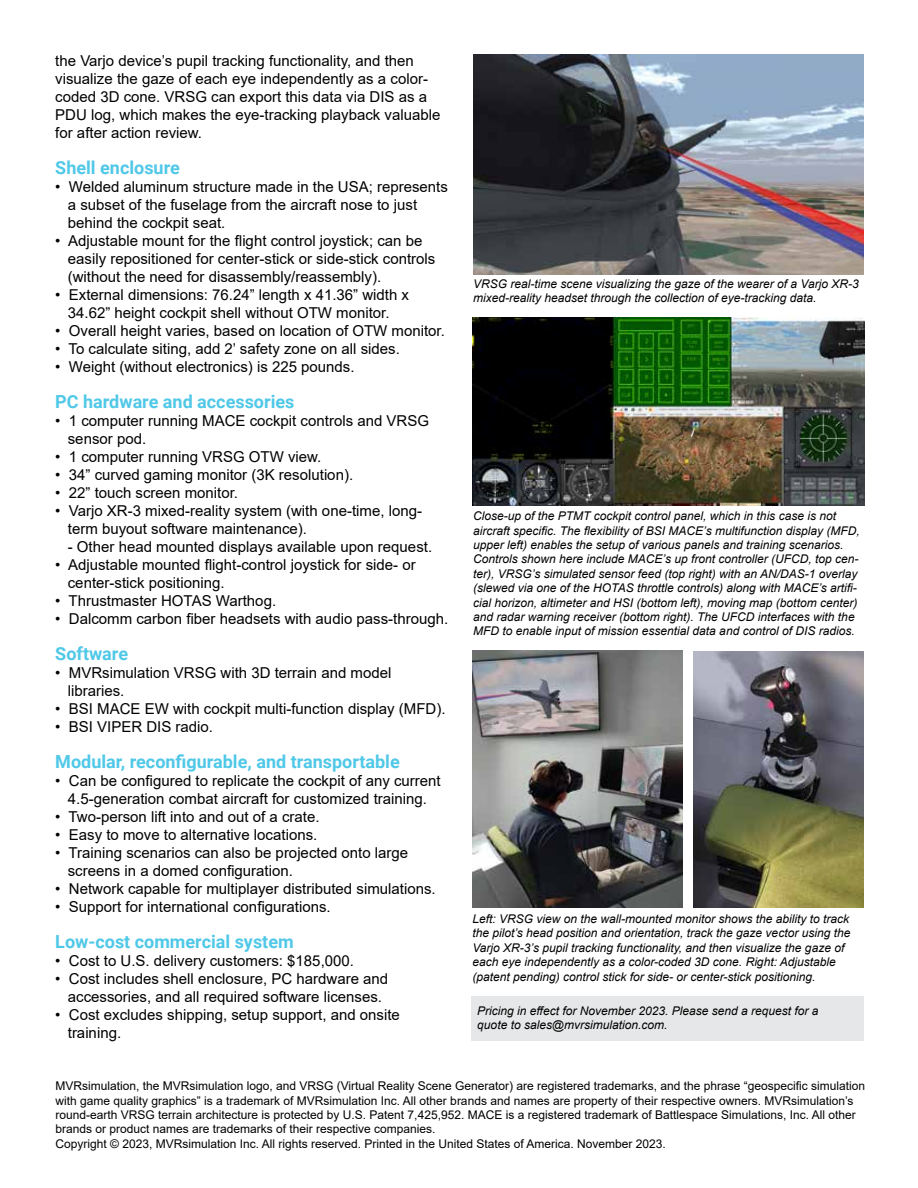
<style>
.page{position:relative;width:918px;height:1188px;background:#fff}
.page>*{position:absolute;margin:0;border:0;box-sizing:border-box;transform-origin:0 0}
.t1{font:700 18px "Roboto";color:#50c8e8}
.t2{font:15px/18px "Arial";color:#000}
.t3{font:italic 12px/14.4px "Arial";color:#000}
.t4{font:12px/14.4px "Arial";color:#000}
</style>
<div class="page">
<img style="left:472px;top:318px;width:392px;height:188px">
<img style="left:473px;top:54px;width:391px;height:221px">
<img style="left:472px;top:651px;width:211px;height:257px">
<img style="left:693px;top:651px;width:171px;height:257px">
<div style="left:471px;top:996px;width:393px;height:45px;background:#e6e7e8"></div>
<p class="t2" style="left:55px;top:52px;width:387px">the Varjo device’s pupil tracking functionality, and then visualize the gaze of each eye independently as a color&shy;coded 3D cone. VRSG can export this data via DIS as a PDU log, which makes the eye-tracking playback valuable for after action review.</p>
<p class="t1" style="left:55px;top:155px;width:126px">Shell enclosure</p>
<p class="t2" style="left:68px;top:178px;width:382px;text-indent:-13px">• Welded aluminum structure made in the USA; represents a subset of the fuselage from the aircraft nose to just behind the cockpit seat.</p>
<p class="t2" style="left:68px;top:232px;width:369px;text-indent:-13px">• Adjustable mount for the flight control joystick; can be easily repositioned for center-stick or side-stick controls (without the need for disassembly/reassembly).</p>
<p class="t2" style="left:55px;top:286px;width:355px;text-align:center">• External dimensions: 76.24” length x 41.36” width x<br>34.62” height cockpit shell without OTW monitor.</p>
<p class="t2" style="left:55px;top:322px;width:391px">• Overall height varies, based on location of OTW monitor.</p>
<p class="t2" style="left:55px;top:340px;width:346px">• To calculate siting, add 2’ safety zone on all sides.</p>
<p class="t2" style="left:55px;top:358px;width:301px">• Weight (without electronics) is 225 pounds.</p>
<p class="t1" style="left:55px;top:389px;width:241px">PC hardware and accessories</p>
<p class="t2" style="left:68px;top:412px;width:363px;text-indent:-13px">• 1 computer running MACE cockpit controls and VRSG sensor pod.</p>
<p class="t2" style="left:55px;top:448px;width:268px">• 1 computer running VRSG OTW view.</p>
<p class="t2" style="left:55px;top:466px;width:299px">• 34” curved gaming monitor (3K resolution).</p>
<p class="t2" style="left:55px;top:484px;width:184px">• 22” touch screen monitor.</p>
<p class="t2" style="left:68px;top:502px;width:356px;text-indent:-13px">• Varjo XR-3 mixed-reality system (with one-time, long&shy;term buyout software maintenance).</p>
<p class="t2" style="left:68px;top:538px;width:366px">- Other head mounted displays available upon request.</p>
<p class="t2" style="left:68px;top:556px;width:349px;text-indent:-13px">• Adjustable mounted flight-control joystick for side- or center-stick positioning.</p>
<p class="t2" style="left:55px;top:592px;width:222px">• Thrustmaster HOTAS Warthog.</p>
<p class="t2" style="left:55px;top:610px;width:394px">• Dalcomm carbon fiber headsets with audio pass-through.</p>
<p class="t1" style="left:55px;top:641px;width:74px">Software</p>
<p class="t2" style="left:68px;top:664px;width:325px;text-indent:-13px">• MVRsimulation VRSG with 3D terrain and model libraries.</p>
<p class="t2" style="left:55px;top:700px;width:392px">• BSI MACE EW with cockpit multi-function display (MFD).</p>
<p class="t2" style="left:55px;top:718px;width:159px">• BSI VIPER DIS radio.</p>
<p class="t1" style="left:55px;top:749px;width:346px">Modular, reconfigurable, and transportable</p>
<p class="t2" style="left:55px;top:772px;width:387px;text-align:center">• Can be configured to replicate the cockpit of any current<br>4.5-generation combat aircraft for customized training.</p>
<p class="t2" style="left:55px;top:808px;width:266px">• Two-person lift into and out of a crate.</p>
<p class="t2" style="left:55px;top:826px;width:264px">• Easy to move to alternative locations.</p>
<p class="t2" style="left:68px;top:844px;width:342px;text-indent:-13px">• Training scenarios can also be projected onto large screens in a domed configuration.</p>
<p class="t2" style="left:55px;top:880px;width:382px">• Network capable for multiplayer distributed simulations.</p>
<p class="t2" style="left:55px;top:898px;width:277px">• Support for international configurations.</p>
<p class="t1" style="left:55px;top:929px;width:240px">Low-cost commercial system</p>
<p class="t2" style="left:55px;top:952px;width:300px">• Cost to U.S. delivery customers: $185,000.</p>
<p class="t2" style="left:55px;top:970px;width:334px;text-align:center">• Cost includes shell enclosure, PC hardware and accessories, and all required software licenses.</p>
<p class="t2" style="left:68px;top:1006px;width:334px;text-indent:-13px">• Cost excludes shipping, setup support, and onsite training.</p>
<p class="t3" style="left:473px;top:277px;width:387px">VRSG real-time scene visualizing the gaze of the wearer of a Varjo XR-3 mixed-reality headset through the collection of eye-tracking data.</p>
<p class="t3" style="left:473px;top:509px;width:388px">Close-up of the PTMT cockpit control panel, which in this case is not aircraft specific. The flexibility of BSI MACE’s multifunction display (MFD, upper left) enables the setup of various panels and training scenarios.<br>Controls shown here include MACE’s up front controller (UFCD, top cen&shy;ter), VRSG’s simulated sensor feed (top right) with an AN/DAS-1 overlay (slewed via one of the HOTAS throttle controls) along with MACE’s artifi&shy;cial horizon, altimeter and HSI (bottom left), moving map (bottom center) and radar warning receiver (bottom right). The UFCD interfaces with the MFD to enable input of mission essential data and control of DIS radios.</p>
<p class="t3" style="left:472px;top:912px;width:379px">Left: VRSG view on the wall-mounted monitor shows the ability to track the pilot’s head position and orientation, track the gaze vector using the Varjo XR-3’s pupil tracking functionality, and then visualize the gaze of each eye independently as a color-coded 3D cone. Right: Adjustable (patent pending) control stick for side- or center-stick positioning.</p>
<p class="t3" style="left:477px;top:1004px;width:343px">Pricing in effect for November 2023. Please send a request for a quote to sales@mvrsimulation.com.</p>
<p class="t4" style="left:56px;top:1079px;width:811px">MVRsimulation, the MVRsimulation logo, and VRSG (Virtual Reality Scene Generator) are registered trademarks, and the phrase “geospecific simulation with game quality graphics” is a trademark of MVRsimulation Inc. All other brands and names are property of their respective owners. MVRsimulation’s round-earth VRSG terrain architecture is protected by U.S. Patent 7,425,952. MACE is a registered trademark of Battlespace Simulations, Inc. All other brands or product names are trademarks of their respective companies.<br>Copyright © 2023, MVRsimulation Inc. All rights reserved. Printed in the United States of America. November 2023.</p>
</div>
